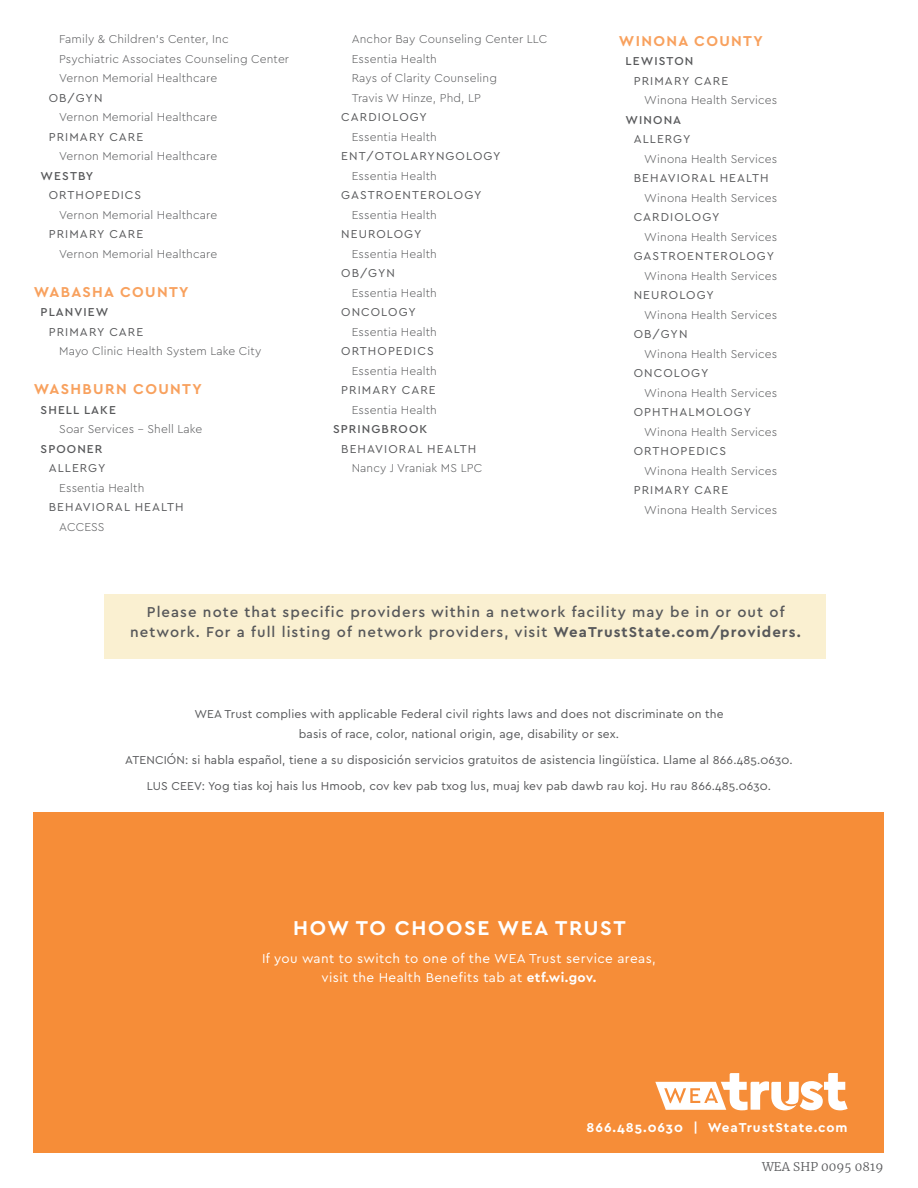
<style>
.page{position:relative;width:918px;height:1188px;background:#fff}
.page>*{position:absolute;margin:0;border:0;box-sizing:border-box;transform-origin:0 0}
.t1{font:700 21px "Cera PRO";letter-spacing:.08em;color:#fff}
.Counties{font:500 15px/19.5px "Cera PRO";letter-spacing:.07em;color:#57585a;text-align:center}
.Counties-2{font:700 15px "Cera PRO";letter-spacing:.09em;color:#f8a15e}
.t2{font:13.5px/19.2px "Cera PRO";letter-spacing:.03em;color:#fff;text-align:center}
.t3{font:700 13.5px "Cera PRO";letter-spacing:.07em;color:#fff}
.Providers{font:300 12px "Cera PRO";letter-spacing:.01em;color:#57585a}
.Intro{font:12px/19.5px "Cera PRO";letter-spacing:.01em;color:#57585a;text-align:center}
.Specialty{font:12px/19.5px "Cera PRO";letter-spacing:.09em;color:#57585a}
.Specialty-2{font:300 12px "Cera PRO";letter-spacing:.01em;color:#57585a}
.Communities{font:500 12px "Cera PRO";letter-spacing:.09em;color:#57585a}
.Intro-2{font:300 12px "Merriweather";letter-spacing:.01em;color:#57585a}
.s1{font-weight:300}
.s2{font-weight:700}
</style>
<div class="page">
<div style="left:34px;top:812px;width:850px;height:341px;background:#f68d38"></div>
<svg style="left:655px;top:1073px;width:193px;height:37px"></svg>
<div style="left:105px;top:594px;width:721px;height:65px;background:#faf0d1"></div>
<p class="Providers" style="left:59px;top:31px;width:171px">Family &amp; Children’s Center, Inc</p>
<p class="Providers" style="left:59px;top:51px;width:231px">Psychiatric Associates Counseling Center</p>
<p class="Providers" style="left:59px;top:70px;width:160px">Vernon Memorial Healthcare</p>
<p class="Specialty" style="left:49px;top:88px;width:55px">OB/GYN</p>
<p class="Providers" style="left:59px;top:109px;width:160px">Vernon Memorial Healthcare</p>
<p class="Specialty" style="left:49px;top:127px;width:96px">PRIMARY CARE</p>
<p class="Providers" style="left:59px;top:148px;width:160px">Vernon Memorial Healthcare</p>
<p class="Communities" style="left:41px;top:168px;width:54px">WESTBY</p>
<p class="Specialty" style="left:49px;top:185px;width:94px">ORTHOPEDICS</p>
<p class="Providers" style="left:59px;top:207px;width:160px">Vernon Memorial Healthcare</p>
<p class="Specialty" style="left:49px;top:224px;width:96px">PRIMARY CARE</p>
<p class="Providers" style="left:59px;top:246px;width:160px">Vernon Memorial Healthcare</p>
<p class="Counties-2" style="left:34px;top:282px;width:156px">WABASHA COUNTY</p>
<p class="Communities" style="left:41px;top:304px;width:69px">PLANVIEW</p>
<p class="Specialty" style="left:49px;top:322px;width:96px">PRIMARY CARE</p>
<p class="Providers" style="left:59px;top:343px;width:204px">Mayo Clinic Health System Lake City</p>
<p class="Counties-2" style="left:34px;top:379px;width:169px">WASHBURN COUNTY</p>
<p class="Communities" style="left:41px;top:402px;width:77px">SHELL LAKE</p>
<p class="Providers" style="left:59px;top:421px;width:145px">Soar Services - Shell Lake</p>
<p class="Communities" style="left:41px;top:441px;width:63px">SPOONER</p>
<p class="Specialty" style="left:49px;top:458px;width:58px">ALLERGY</p>
<p class="Providers" style="left:59px;top:480px;width:87px">Essentia Health</p>
<p class="Specialty" style="left:49px;top:497px;width:137px">BEHAVIORAL HEALTH</p>
<p class="Providers" style="left:59px;top:519px;width:47px">ACCESS</p>
<p class="Providers" style="left:352px;top:31px;width:197px">Anchor Bay Counseling Center LLC</p>
<p class="Providers" style="left:352px;top:51px;width:87px">Essentia Health</p>
<p class="Providers" style="left:352px;top:70px;width:147px">Rays of Clarity Counseling</p>
<p class="Providers" style="left:352px;top:90px;width:131px">Travis W Hinze, Phd, LP</p>
<p class="Specialty" style="left:341px;top:107px;width:87px">CARDIOLOGY</p>
<p class="Specialty-2" style="left:352px;top:129px;width:87px">Essentia Health</p>
<p class="Specialty" style="left:352px;top:146px;width:150px;text-indent:-10px">ENT/OTOLARYNGOLOGY<br><span class="s1">Essentia Health</span></p>
<p class="Specialty" style="left:341px;top:185px;width:142px">GASTROENTEROLOGY</p>
<p class="Specialty-2" style="left:352px;top:207px;width:87px">Essentia Health</p>
<p class="Specialty" style="left:341px;top:224px;width:82px">NEUROLOGY</p>
<p class="Specialty-2" style="left:352px;top:246px;width:87px">Essentia Health</p>
<p class="Specialty" style="left:341px;top:263px;width:55px">OB/GYN</p>
<p class="Specialty-2" style="left:352px;top:285px;width:87px">Essentia Health</p>
<p class="Specialty" style="left:341px;top:302px;width:76px">ONCOLOGY</p>
<p class="Specialty-2" style="left:352px;top:324px;width:87px">Essentia Health</p>
<p class="Specialty" style="left:341px;top:341px;width:94px">ORTHOPEDICS</p>
<p class="Specialty-2" style="left:352px;top:363px;width:87px">Essentia Health</p>
<p class="Specialty" style="left:341px;top:380px;width:96px">PRIMARY CARE</p>
<p class="Specialty-2" style="left:352px;top:402px;width:87px">Essentia Health</p>
<p class="Communities" style="left:333px;top:421px;width:96px">SPRINGBROOK</p>
<p class="Specialty" style="left:341px;top:439px;width:137px">BEHAVIORAL HEALTH</p>
<p class="Providers" style="left:352px;top:460px;width:132px">Nancy J Vraniak MS LPC</p>
<p class="Counties-2" style="left:619px;top:31px;width:145px">WINONA COUNTY</p>
<p class="Communities" style="left:626px;top:53px;width:69px">LEWISTON</p>
<p class="Specialty" style="left:634px;top:71px;width:96px">PRIMARY CARE</p>
<p class="Providers" style="left:644px;top:92px;width:135px">Winona Health Services</p>
<p class="Communities" style="left:626px;top:112px;width:57px">WINONA</p>
<p class="Specialty" style="left:634px;top:129px;width:58px">ALLERGY</p>
<p class="Specialty-2" style="left:644px;top:151px;width:135px">Winona Health Services</p>
<p class="Specialty" style="left:634px;top:168px;width:137px">BEHAVIORAL HEALTH</p>
<p class="Specialty-2" style="left:644px;top:190px;width:135px">Winona Health Services</p>
<p class="Specialty" style="left:634px;top:207px;width:87px">CARDIOLOGY</p>
<p class="Specialty-2" style="left:644px;top:229px;width:135px">Winona Health Services</p>
<p class="Specialty" style="left:634px;top:246px;width:142px">GASTROENTEROLOGY</p>
<p class="Specialty-2" style="left:644px;top:268px;width:135px">Winona Health Services</p>
<p class="Specialty" style="left:634px;top:285px;width:82px">NEUROLOGY</p>
<p class="Specialty-2" style="left:644px;top:307px;width:135px">Winona Health Services</p>
<p class="Specialty" style="left:634px;top:324px;width:55px">OB/GYN</p>
<p class="Specialty-2" style="left:644px;top:346px;width:135px">Winona Health Services</p>
<p class="Specialty" style="left:634px;top:363px;width:76px">ONCOLOGY</p>
<p class="Specialty-2" style="left:644px;top:385px;width:135px">Winona Health Services</p>
<p class="Specialty" style="left:634px;top:402px;width:119px">OPHTHALMOLOGY</p>
<p class="Specialty-2" style="left:644px;top:424px;width:135px">Winona Health Services</p>
<p class="Specialty" style="left:634px;top:441px;width:94px">ORTHOPEDICS</p>
<p class="Specialty-2" style="left:644px;top:463px;width:135px">Winona Health Services</p>
<p class="Specialty" style="left:634px;top:480px;width:96px">PRIMARY CARE</p>
<p class="Specialty-2" style="left:644px;top:502px;width:135px">Winona Health Services</p>
<p class="Counties" style="left:130px;top:602px;width:672px">Please note that specific providers within a network facility may be in or out of network. For a full listing of network providers, visit <span class="s2">WeaTrustState.com/providers.</span></p>
<p class="Intro" style="left:194px;top:704px;width:531px">WEA Trust complies with applicable Federal civil rights laws and does not discriminate on the basis of race, color, national origin, age, disability or sex.</p>
<p class="Intro" style="left:125px;top:750px;width:669px">ATENCIÓN: si habla español, tiene a su disposición servicios gratuitos de asistencia lingüística. Llame al 866.485.0630.</p>
<p class="Intro" style="left:147px;top:776px;width:626px">LUS CEEV: Yog tias koj hais lus Hmoob, cov kev pab txog lus, muaj kev pab dawb rau koj. Hu rau 866.485.0630.</p>
<p class="t1" style="left:293px;top:914px;width:334px">HOW TO CHOOSE WEA TRUST</p>
<p class="t2" style="left:262px;top:948px;width:395px">If you want to switch to one of the WEA Trust service areas, visit the Health Benefits tab at <span class="s2">etf.wi.gov.</span></p>
<p class="t3" style="left:587px;top:1118px;width:263px">866.485.0630 | WeaTrustState.com</p>
<p class="Intro-2" style="left:762px;top:1158px;width:123px">WEA SHP 0095 0819</p>
</div>
